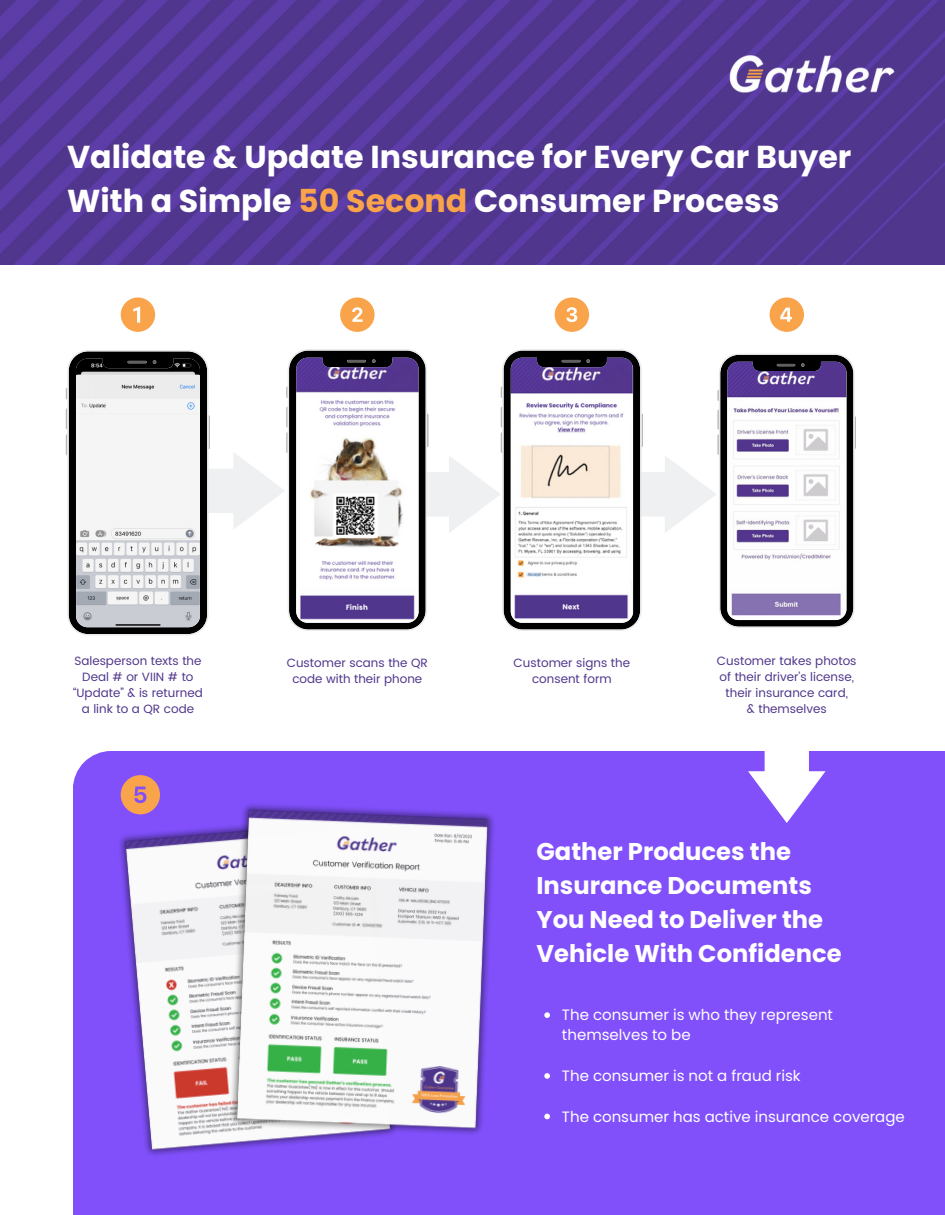
<style>
.page{position:relative;width:945px;height:1215px;background:#fff}
.page>*{position:absolute;margin:0;border:0;box-sizing:border-box;transform-origin:0 0}
.t1{font:700 31.65px/43.8px "Poppins";color:#fff}
.t2{font:700 24.15px/33.8px "Poppins";color:#fff}
.t3{font:15px/20.2px "Poppins";color:#fff}
.t4{font:12px/16px "Poppins";color:#50368c;text-align:center}
.s1{color:#f9a34a}
</style>
<div class="page">
<img style="left:0;top:0;width:945px;height:264px">
<img style="left:729px;top:55px;width:166px;height:37px">
<svg style="left:66px;top:349px;width:790px;height:286px"></svg>
<svg style="left:121px;top:297px;width:34px;height:35px"></svg>
<svg style="left:340px;top:297px;width:35px;height:35px"></svg>
<svg style="left:555px;top:297px;width:34px;height:35px"></svg>
<svg style="left:770px;top:297px;width:34px;height:35px"></svg>
<div style="left:73px;top:751px;width:872px;height:464px;background:#8150fb"></div>
<svg style="left:748px;top:751px;width:78px;height:72px"></svg>
<img style="left:113px;top:805px;width:291px;height:361px">
<img style="left:225px;top:795px;width:276px;height:349px">
<svg style="left:121px;top:775px;width:39px;height:39px"></svg>
<svg style="left:544px;top:1012px;width:6px;height:6px"></svg>
<svg style="left:544px;top:1073px;width:6px;height:6px"></svg>
<svg style="left:544px;top:1114px;width:6px;height:5px"></svg>
<p class="t1" style="left:67px;top:135px;width:786px">Validate &amp; Update Insurance for Every Car Buyer<br>With a Simple <span class="s1">50 Second</span> Consumer Process</p>
<p class="t4" style="left:73px;top:653px;width:131px">Salesperson texts the<br>Deal # or VIIN # to “Update” &amp; is returned a link to a QR code</p>
<p class="t4" style="left:287px;top:654px;width:143px">Customer scans the QR code with their phone</p>
<p class="t4" style="left:514px;top:654px;width:118px">Customer signs the consent form</p>
<p class="t4" style="left:717px;top:653px;width:141px">Customer takes photos of their driver’s license, their insurance card,</p>
<p class="t4" style="left:747px;top:701px;width:81px">&amp; themselves</p>
<p class="t2" style="left:536px;top:835px;width:307px">Gather Produces the<br>Insurance Documents<br>You Need to Deliver the<br>Vehicle With Confidence</p>
<p class="t3" style="left:562px;top:1005px;width:273px">The consumer is who they represent themselves to be</p>
<p class="t3" style="left:562px;top:1066px;width:240px">The consumer is not a fraud risk</p>
<p class="t3" style="left:562px;top:1106px;width:344px">The consumer has active insurance coverage</p>
</div>
